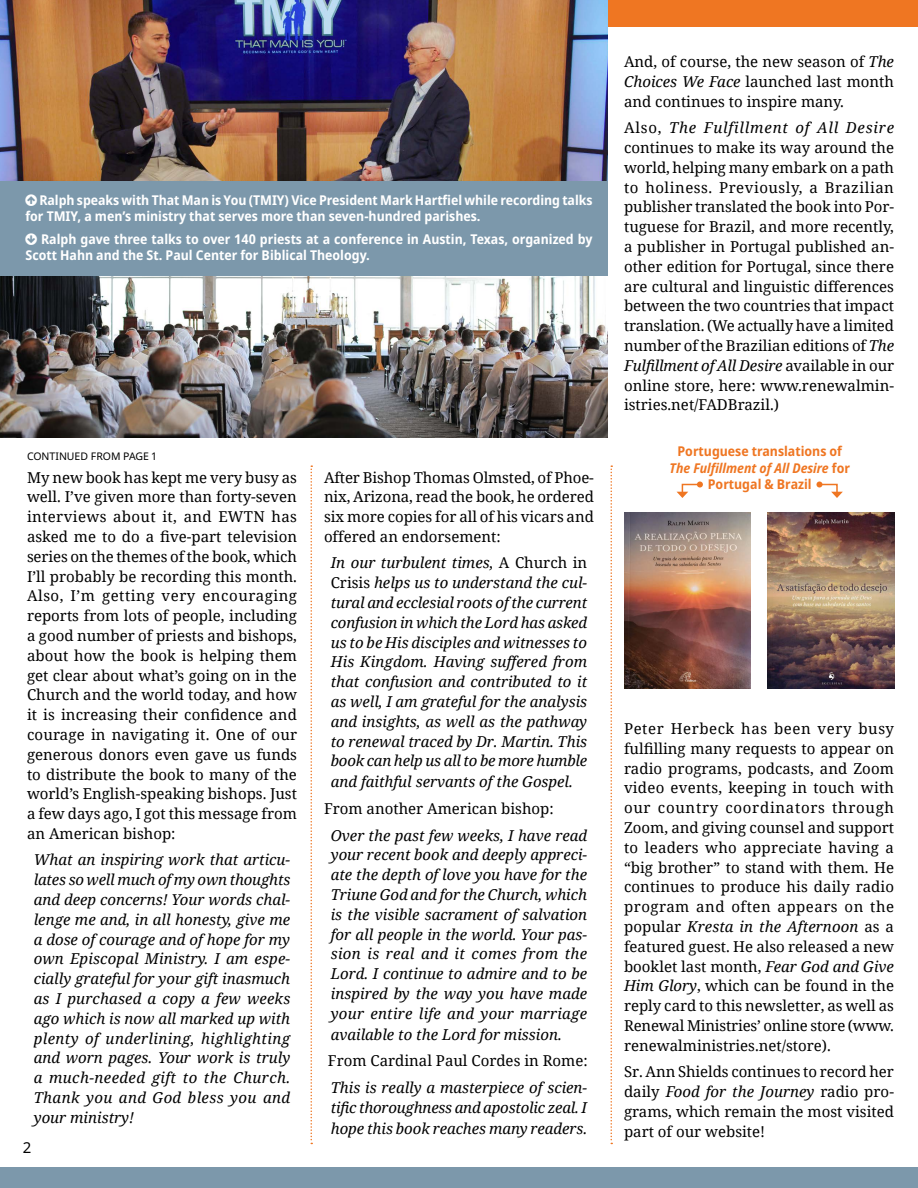
<style>
.page{position:relative;width:918px;height:1188px;background:#fff}
.page>*{position:absolute;margin:0;border:0;box-sizing:border-box;transform-origin:0 0}
.t1{font:15px/19.8px "Noto Serif";color:#000;text-align:justify}
.t2{font:italic 15px/20px "Noto Serif";color:#000;text-align:justify}
.t3{font:15px "Noto Sans";color:#000}
.t4{font:700 semi-condensed 13.5px/16.2px "Noto Sans";color:#fff}
.t5{font:700 semi-condensed 13.5px/16.2px "Noto Sans";color:#ef7622;text-align:center}
.t6{font:10.5px "Noto Sans";color:#000}
.s1{font-style:normal}
.s2{font-style:italic}
</style>
<div class="page">
<div style="left:0;top:0;width:918px;height:27px;background:#ef7622"></div>
<img style="left:0;top:0;width:608px;height:182px">
<img style="left:0;top:276px;width:608px;height:162px">
<div style="left:0;top:1167px;width:918px;height:21px;background:#7c98ab"></div>
<svg style="left:310px;top:465px;width:2px;height:679px"></svg>
<div style="left:0;top:182px;width:608px;height:94px;background:#7c98ab"></div>
<svg style="left:610px;top:465px;width:2px;height:679px"></svg>
<img style="left:624px;top:512px;width:127px;height:177px">
<img style="left:767px;top:512px;width:127px;height:177px">
<svg style="left:816px;top:482px;width:27px;height:16px"></svg>
<svg style="left:677px;top:482px;width:26px;height:16px"></svg>
<p class="t4" style="left:26px;top:192px;width:569px;text-indent:14px">Ralph speaks with That Man is You (TMIY) Vice President Mark Hartfiel while recording talks for TMIY, a men’s ministry that serves more than seven-hundred parishes.</p>
<p class="t4" style="left:26px;top:231px;width:569px;text-indent:16px">Ralph gave three talks to over 140 priests at a conference in Austin, Texas, organized by<br>Scott Hahn and the St. Paul Center for Biblical Theology.</p>
<p class="t6" style="left:27px;top:449px;width:131px">CONTINUED FROM PAGE 1</p>
<p class="t1" style="left:27px;top:467px;width:272px">My new book has kept me very busy as well. I’ve given more than forty-seven interviews about it, and EWTN has asked me to do a five-part television series on the themes of the book, which I’ll probably be recording this month.<br>Also, I’m getting very encouraging reports from lots of people, including a good number of priests and bishops, about how the book is helping them get clear about what’s going on in the Church and the world today, and how it is increasing their confidence and courage in navigating it. One of our generous donors even gave us funds to distribute the book to many of the world’s English-speaking bishops. Just a few days ago, I got this message from an American bishop:</p>
<p class="t2" style="left:34px;top:850px;width:258px">What an inspiring work that articu&shy;lates so well much of my own thoughts and deep concerns! Your words chal&shy;lenge me and, in all honesty, give me a dose of courage and of hope for my own Episcopal Ministry. I am espe&shy;cially grateful for your gift inasmuch as I purchased a copy a few weeks ago which is now all marked up with plenty of underlining, highlighting and worn pages. Your work is truly a much-needed gift to the Church.<br>Thank you and God bless you and your ministry!</p>
<p class="t3" style="left:23px;top:1137px;width:10px">2</p>
<p class="t1" style="left:324px;top:467px;width:271px">After Bishop Thomas Olmsted, of Phoe&shy;nix, Arizona, read the book, he ordered six more copies for all of his vicars and offered an endorsement:</p>
<p class="t2" style="left:331px;top:553px;width:258px">In our turbulent times, <span class="s1">A Church in Crisis</span> helps us to understand the cul&shy;tural and ecclesial roots of the current confusion in which the Lord has asked us to be His disciples and witnesses to His Kingdom. Having suffered from that confusion and contributed to it as well, I am grateful for the analysis and insights, as well as the pathway to renewal traced by Dr. Martin. This book can help us all to be more humble and faithful servants of the Gospel.</p>
<p class="t1" style="left:324px;top:798px;width:231px">From another American bishop:</p>
<p class="t2" style="left:331px;top:825px;width:258px">Over the past few weeks, I have read your recent book and deeply appreci&shy;ate the depth of love you have for the Triune God and for the Church, which is the visible sacrament of salvation for all people in the world. Your pas&shy;sion is real and it comes from the Lord. I continue to admire and to be inspired by the way you have made your entire life and your marriage available to the Lord for mission.</p>
<p class="t1" style="left:328px;top:1050px;width:261px">From Cardinal Paul Cordes in Rome:</p>
<p class="t2" style="left:331px;top:1077px;width:258px;line-height:20.4px">This is really a masterpiece of scien&shy;tific thoroughness and apostolic zeal. I hope this book reaches many readers.</p>
<p class="t1" style="left:624px;top:51px;width:272px">And, of course, the new season of <span class="s2">The Choices We Face</span> launched last month and continues to inspire many.</p>
<p class="t1" style="left:624px;top:117px;width:272px">Also, <span class="s2">The Fulfillment of All Desire </span>continues to make its way around the world, helping many embark on a path to holiness. Previously, a Brazilian publisher translated the book into Por&shy;tuguese for Brazil, and more recently, a publisher in Portugal published an&shy;other edition for Portugal, since there are cultural and linguistic differences between the two countries that impact translation. (We actually have a limited number of the Brazilian editions of <span class="s2">The Fulfillment of All Desire</span> available in our online store, here: www.renewalmin&shy;istries.net/FADBrazil.)</p>
<p class="t5" style="left:670px;top:444px;width:182px">Portuguese translations of<br><span class="s2">The Fulfillment of All Desire</span> for<br>Portugal &amp; Brazil</p>
<p class="t1" style="left:624px;top:718px;width:272px">Peter Herbeck has been very busy fulfilling many requests to appear on radio programs, podcasts, and Zoom video events, keeping in touch with our country coordinators through Zoom, and giving counsel and support to leaders who appreciate having a “big brother” to stand with them. He continues to produce his daily radio program and often appears on the popular <span class="s2">Kresta in the Afternoon</span> as a featured guest. He also released a new booklet last month, <span class="s2">Fear God and Give Him Glory</span>, which can be found in the reply card to this newsletter, as well as Renewal Ministries’ online store (www. renewalministries.net/store).</p>
<p class="t1" style="left:624px;top:1061px;width:272px">Sr. Ann Shields continues to record her daily <span class="s2">Food for the Journey</span> radio pro&shy;grams, which remain the most visited part of our website!</p>
</div>
